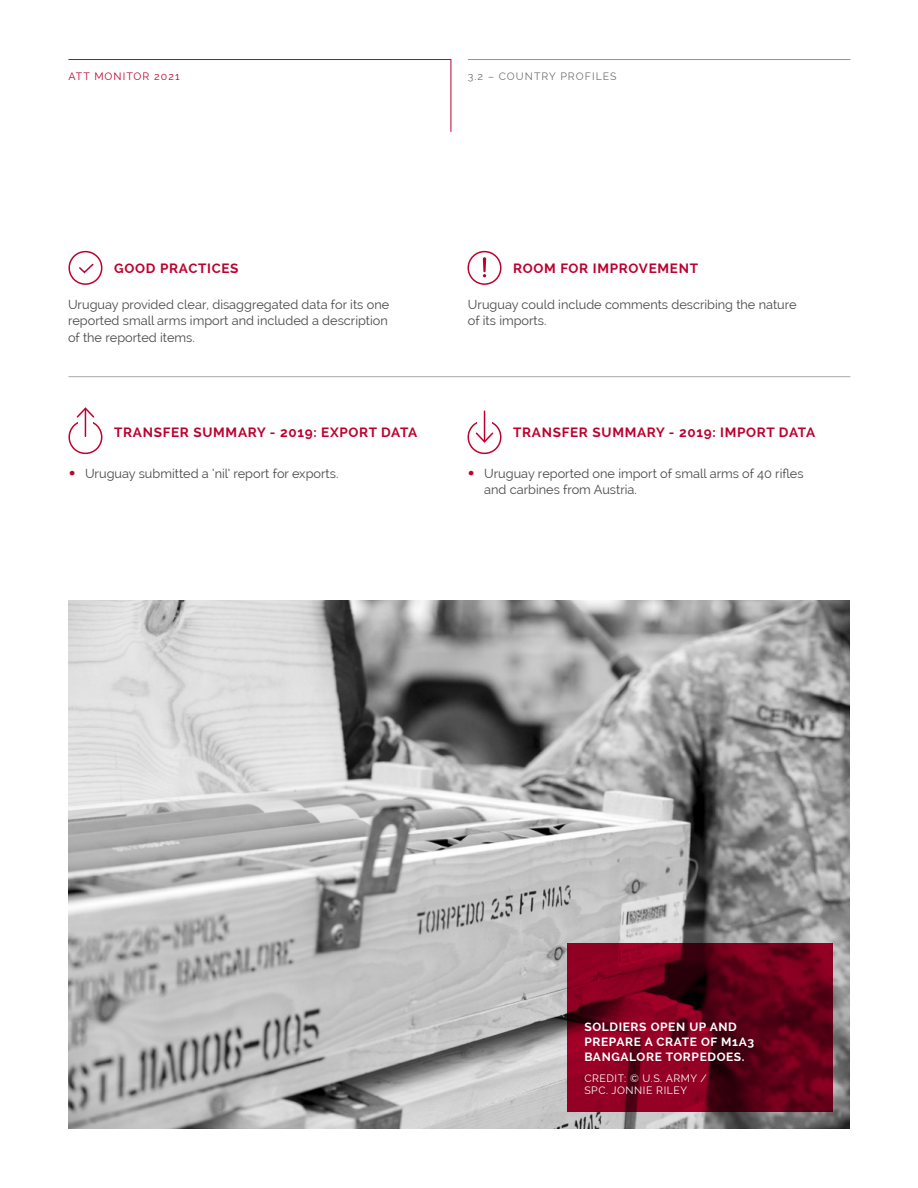
<style>
.page{position:relative;width:918px;height:1188px;background:#fff}
.page>*{position:absolute;margin:0;border:0;box-sizing:border-box;transform-origin:0 0}
.t1{font:700 13.5px "Raleway";letter-spacing:.05em;color:#be002f}
.t2{font:12.75px/16.5px "Raleway";color:#484848}
.t3{font:700 12px/15px "Raleway";letter-spacing:.05em;color:#fff}
.t4{font:10.5px/12.6px "Raleway";letter-spacing:.05em;color:#fff}
.t5{font:10.5px "Raleway";letter-spacing:.1em;color:#6f6f6f}
.t6{font:10.5px "Raleway";letter-spacing:.1em;color:#be002f}
.s1{font-weight:700;font-size:22.5px;color:#be002f}
</style>
<div class="page">
<img style="left:68px;top:600px;width:782px;height:528px">
<div style="left:468px;top:251px;width:34px;height:34px;border:2px solid #be002f;border-radius:50%"></div>
<svg style="left:483px;top:257px;width:3px;height:20px"></svg>
<svg style="left:68px;top:250px;width:35px;height:35px"></svg>
<hr style="left:68px;top:376px;width:782px;height:1px;background:#aaa">
<svg style="left:68px;top:407px;width:35px;height:48px"></svg>
<svg style="left:467px;top:411px;width:35px;height:44px"></svg>
<svg style="left:567px;top:943px;width:266px;height:168px;background:#70001b"></svg>
<svg style="left:68px;top:59px;width:384px;height:73px"></svg>
<hr style="left:468px;top:59px;width:382px;height:1px;background:#939393">
<p class="t6" style="left:68px;top:70px;width:113px">ATT MONITOR 2021</p>
<p class="t5" style="left:468px;top:70px;width:150px">3.2 – COUNTRY PROFILES</p>
<p class="t1" style="left:114px;top:260px;width:126px">GOOD PRACTICES</p>
<p class="t1" style="left:513px;top:260px;width:186px">ROOM FOR IMPROVEMENT</p>
<p class="t2" style="left:68px;top:296px;width:323px;text-align:justify">Uruguay provided clear, disaggregated data for its one reported small arms import and included a description of the reported items.</p>
<p class="t2" style="left:468px;top:296px;width:330px">Uruguay could include comments describing the nature of its imports.</p>
<p class="t1" style="left:114px;top:425px;width:305px">TRANSFER SUMMARY - 2019: EXPORT DATA</p>
<p class="t1" style="left:513px;top:425px;width:303px">TRANSFER SUMMARY - 2019: IMPORT DATA</p>
<p class="t2" style="left:68px;top:465px;width:272px"><span class="s1">•</span> Uruguay submitted a ‘nil’ report for exports.</p>
<p class="t2" style="left:484px;top:466px;width:321px;line-height:15.8px;text-indent:-17px"><span class="s1">•</span> Uruguay reported one import of small arms of 40 rifles and carbines from Austria.</p>
<p class="t3" style="left:584px;top:1019px;width:171px">SOLDIERS OPEN UP AND<br>PREPARE A CRATE OF M1A3<br>BANGALORE TORPEDOES.</p>
<p class="t4" style="left:584px;top:1072px;width:124px">CREDIT: © U.S. ARMY /<br>SPC. JONNIE RILEY</p>
</div>
